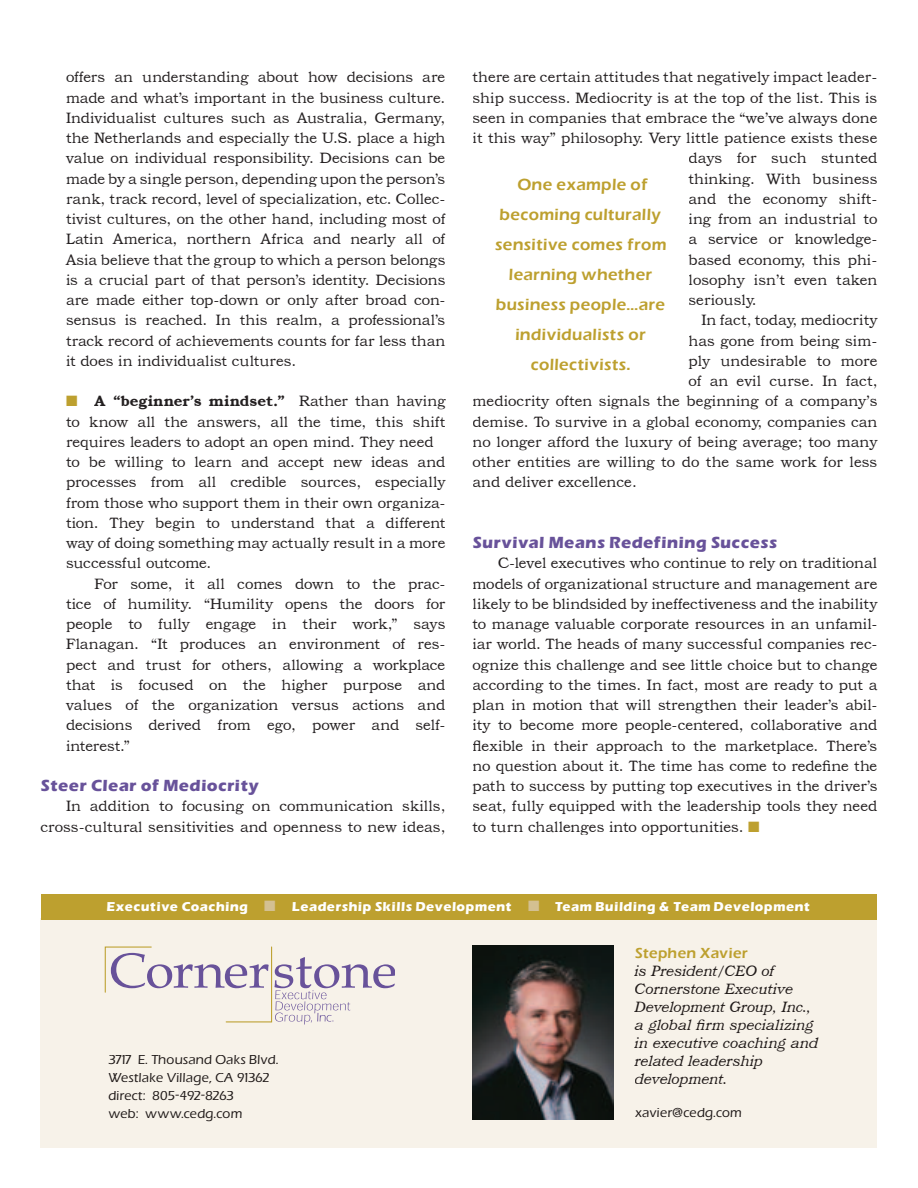
<style>
.page{position:relative;width:918px;height:1188px;background:#fff}
.page>*{position:absolute;margin:0;border:0;box-sizing:border-box;transform-origin:0 0}
.t1{font:300 15px/20.2px "Bookman";color:#231f20;text-align:justify}
.t2{font:italic 300 15px/18px "Bookman";letter-spacing:-.01em;color:#1f1918}
.t3{font:15px/30px "Eras Demi";letter-spacing:.015em;color:#bda02f;text-align:center}
.t4{font:700 15px "Eras";letter-spacing:.01em;color:#68529a}
.t5{font:13.5px "Eras Demi";letter-spacing:.015em;color:#bda02f}
.t6{font:500 12px/18px "Eras";letter-spacing:.005em;color:#1f1918}
.t7{font:700 12px "Eras";letter-spacing:.025em;color:#fff}
.s1{color:#bda02f}
.s2{font-weight:600}
.s3{color:#d3c092}
</style>
<div class="page">
<div style="left:40px;top:918px;width:838px;height:230px;background:#f7f2e9"></div>
<div style="left:41px;top:895px;width:836px;height:25px;background:#bda02f"></div>
<svg style="left:105px;top:947px;width:289px;height:77px"></svg>
<img style="left:472px;top:946px;width:142px;height:174px">
<p class="t1" style="left:66px;top:67px;width:381px">offers an understanding about how decisions are made and what’s important in the business culture.<br>Individualist cultures such as Australia, Germany, the Netherlands and especially the U.S. place a high value on individual responsibility. Decisions can be made by a single person, depending upon the person’s rank, track record, level of specialization, etc. Collec&shy;tivist cultures, on the other hand, including most of Latin America, northern Africa and nearly all of Asia believe that the group to which a person belongs is a crucial part of that person’s identity. Decisions are made either top-down or only after broad con&shy;sensus is reached. In this realm, a professional’s track record of achievements counts for far less than it does in individualist cultures.</p>
<p class="t1" style="left:66px;top:391px;width:381px;text-align:left"><span class="s1">■</span> <span class="s2">A “beginner’s mindset.”</span> Rather than having to know all the answers, all the time, this shift requires leaders to adopt an open mind. They need to be willing to learn and accept new ideas and processes from all credible sources, especially from those who support them in their own organiza&shy;tion. They begin to understand that a different way of doing something may actually result in a more successful outcome.</p>
<p class="t1" style="left:66px;top:573px;width:381px;text-indent:28px">For some, it all comes down to the prac&shy;tice of humility. “Humility opens the doors for people to fully engage in their work,” says Flanagan. “It produces an environment of res&shy;pect and trust for others, allowing a workplace that is focused on the higher purpose and values of the organization versus actions and decisions derived from ego, power and self&shy;interest.”</p>
<p class="t4" style="left:40px;top:775px;width:220px">Steer Clear of Mediocrity</p>
<p class="t1" style="left:40px;top:796px;width:407px;text-align:right">In addition to focusing on communication skills, cross-cultural sensitivities and openness to new ideas,</p>
<p class="t1" style="left:472px;top:67px;width:407px">there are certain attitudes that negatively impact leader-</p>
<p class="t1" style="left:472px;top:87px;width:406px">ship success. Mediocrity is at the top of the list. This is</p>
<p class="t1" style="left:472px;top:108px;width:407px">seen in companies that embrace the “we’ve always done</p>
<p class="t1" style="left:472px;top:128px;width:406px">it this way” philosophy. Very little patience exists these</p>
<p class="t1" style="left:688px;top:148px;width:190px">days for such stunted</p>
<p class="t1" style="left:688px;top:168px;width:190px">thinking. With business</p>
<p class="t1" style="left:688px;top:189px;width:191px">and the economy shift-</p>
<p class="t1" style="left:688px;top:209px;width:191px">ing from an industrial to</p>
<p class="t1" style="left:688px;top:229px;width:190px">a service or knowledge-</p>
<p class="t1" style="left:688px;top:249px;width:190px">based economy, this phi-</p>
<p class="t1" style="left:688px;top:270px;width:190px">losophy isn’t even taken</p>
<p class="t1" style="left:688px;top:290px;width:70px">seriously.</p>
<p class="t1" style="left:702px;top:310px;width:177px">In fact, today, mediocrity</p>
<p class="t1" style="left:688px;top:330px;width:191px">has gone from being sim-</p>
<p class="t1" style="left:688px;top:351px;width:190px">ply undesirable to more</p>
<p class="t1" style="left:688px;top:371px;width:190px">of an evil curse. In fact,</p>
<p class="t1" style="left:472px;top:391px;width:406px">mediocrity often signals the beginning of a company’s</p>
<p class="t1" style="left:472px;top:411px;width:406px">demise. To survive in a global economy, companies can</p>
<p class="t1" style="left:472px;top:432px;width:407px">no longer afford the luxury of being average; too many</p>
<p class="t1" style="left:472px;top:452px;width:406px">other entities are willing to do the same work for less</p>
<p class="t1" style="left:472px;top:472px;width:166px">and deliver excellence.</p>
<p class="t3" style="left:495px;top:170px;width:173px">One example of becoming culturally sensitive comes from learning whether business people…are individualists or collectivists.</p>
<p class="t4" style="left:472px;top:532px;width:306px">Survival Means Redefining Success</p>
<p class="t1" style="left:472px;top:553px;width:407px;text-indent:26px">C-level executives who continue to rely on traditional models of organizational structure and management are likely to be blindsided by ineffectiveness and the inability to manage valuable corporate resources in an unfamil&shy;iar world. The heads of many successful companies rec&shy;ognize this challenge and see little choice but to change according to the times. In fact, most are ready to put a plan in motion that will strengthen their leader’s abil&shy;ity to become more people-centered, collaborative and flexible in their approach to the marketplace. There’s no question about it. The time has come to redefine the path to success by putting top executives in the driver’s seat, fully equipped with the leadership tools they need to turn challenges into opportunities. <span class="s1">■</span></p>
<p class="t7" style="left:107px;top:899px;width:171px">Executive Coaching <span class="s3">■</span></p>
<p class="t7" style="left:292px;top:899px;width:520px">Leadership Skills Development <span class="s3">■</span> Team Building &amp; Team Development</p>
<p class="t6" style="left:108px;top:1051px;width:172px">3717 E. Thousand Oaks Blvd.<br>Westlake Village, CA 91362 direct: 805-492-8263<br>web: www.cedg.com</p>
<p class="t5" style="left:635px;top:944px;width:115px">Stephen Xavier</p>
<p class="t2" style="left:635px;top:962px;width:185px">is President/CEO of<br>Cornerstone Executive<br>Development Group, Inc., a global firm specializing in executive coaching and related leadership development.</p>
<p class="t6" style="left:635px;top:1103px;width:108px">xavier@cedg.com</p>
</div>
